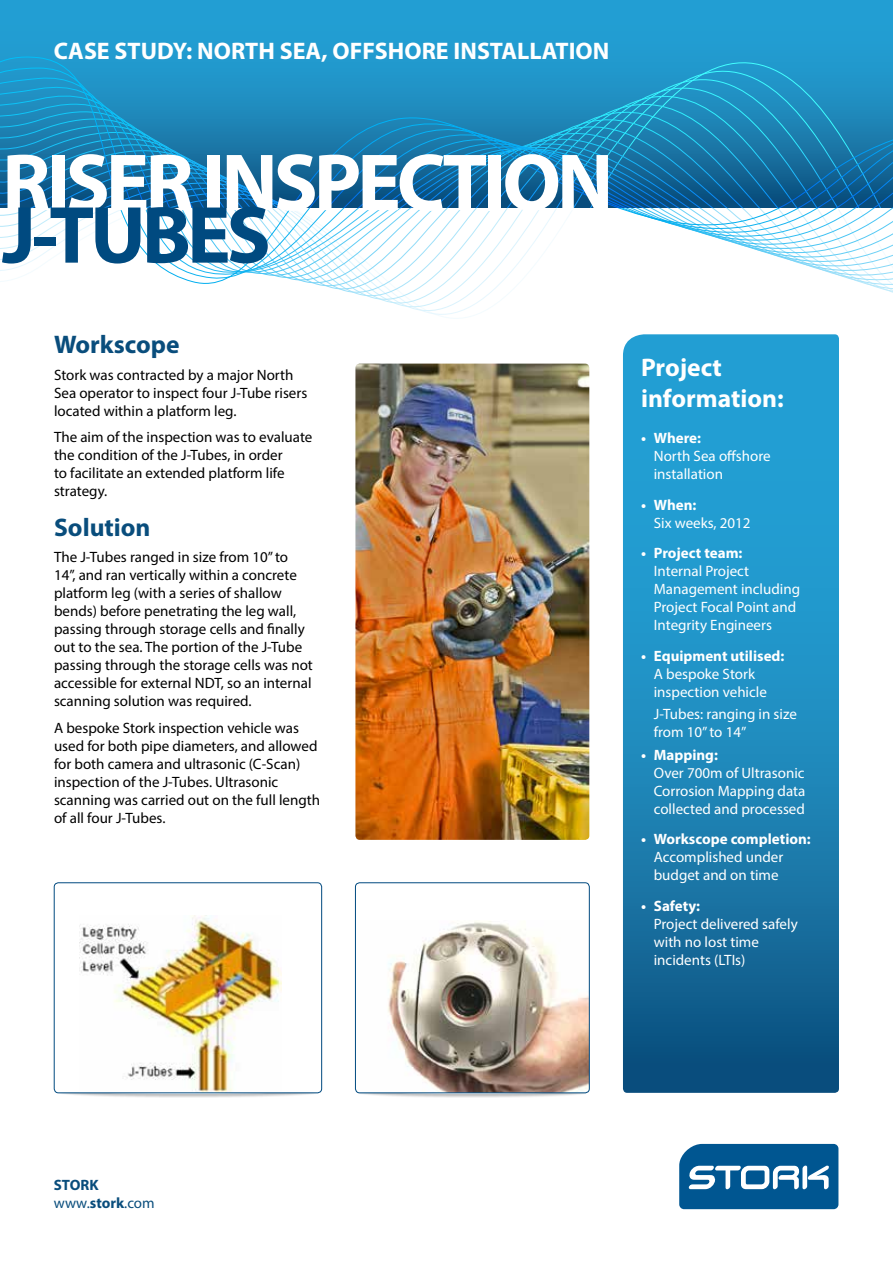
<style>
.page{position:relative;width:893px;height:1263px;background:#fff}
.page>*{position:absolute;margin:0;border:0;box-sizing:border-box;transform-origin:0 0}
.t1{font:700 81.75px "Myriad Pro";letter-spacing:-.05em;color:#fff}
.t2{font:700 81.75px "Myriad Pro";letter-spacing:-.05em;color:#004a80}
.t3{font:700 25.5px/30.6px "Myriad Pro";color:#fff}
.t4{font:700 25.5px "Myriad Pro";color:#094d7c}
.t5{font:700 24px "Myriad Pro";color:#fff}
.t6{font:15px/18px "Myriad Pro";color:#000}
.t7{font:15px/18px "Myriad Pro";color:#fff}
.t8{font:700 15px "Myriad Pro";color:#fff}
.t9{font:700 15px/18px "Myriad Pro";color:#094d7c}
.s1{font-weight:400}
</style>
<div class="page">
<div style="left:58px;top:1085px;width:260px;height:13px;background:#000;opacity:.25"></div>
<svg style="left:60px;top:1085px;width:256px;height:9px"></svg>
<div style="left:356px;top:1085px;width:232px;height:13px;background:#000;opacity:.25"></div>
<svg style="left:358px;top:1085px;width:228px;height:9px"></svg>
<svg style="left:623px;top:334px;width:216px;height:759px;background:#1c85b7"></svg>
<div style="left:0;top:0;width:893px;height:207px;background:#229ed2"></div>
<svg style="left:0;top:56px;width:893px;height:251px"></svg>
<img style="left:355px;top:921px;width:234px;height:172px">
<div style="left:355px;top:882px;width:235px;height:211px;border:1px solid #004a80;border-radius:4px"></div>
<div style="left:54px;top:883px;width:268px;height:210px;background:#fff;border-radius:4px"></div>
<img style="left:80px;top:916px;width:201px;height:175px">
<div style="left:54px;top:882px;width:268px;height:211px;border:1px solid #004a80;border-radius:4px"></div>
<img style="left:355px;top:364px;width:234px;height:476px">
<svg style="left:679px;top:1144px;width:159px;height:65px;background:#2a72a3"></svg>
<h3 class="t5" style="left:54px;top:36px;width:557px">CASE STUDY: NORTH SEA, OFFSHORE INSTALLATION</h3>
<h1 class="t1" style="left:2px;top:129px;width:613px">RISERINSPECTION</h1>
<h1 class="t2" style="left:2px;top:182px;width:270px">J-TUBES</h1>
<h2 class="t4" style="left:54px;top:328px;width:127px">Workscope</h2>
<p class="t6" style="left:54px;top:366px;width:255px">Stork was contracted by a major North<br>Sea operator to inspect four J-Tube risers located within a platform leg.</p>
<p class="t6" style="left:54px;top:428px;width:260px">The aim of the inspection was to evaluate the condition of the J-Tubes, in order<br>to facilitate an extended platform life strategy.</p>
<h2 class="t4" style="left:54px;top:510px;width:98px">Solution</h2>
<p class="t6" style="left:54px;top:548px;width:260px">The J-Tubes ranged in size from 10” to 14”, and ran vertically within a concrete platform leg (with a series of shallow bends) before penetrating the leg wall, passing through storage cells and finally out to the sea. The portion of the J-Tube passing through the storage cells was not accessible for external NDT, so an internal scanning solution was required.</p>
<p class="t6" style="left:54px;top:718px;width:268px">A bespoke Stork inspection vehicle was used for both pipe diameters, and allowed for both camera and ultrasonic (C-Scan) inspection of the J-Tubes. Ultrasonic scanning was carried out on the full length of all four J-Tubes.</p>
<h2 class="t3" style="left:641px;top:352px;width:144px">Project information:</h2>
<p class="t8" style="left:641px;top:428px;width:62px">• Where:</p>
<p class="t7" style="left:654px;top:447px;width:118px">North Sea offshore installation</p>
<p class="t8" style="left:641px;top:495px;width:57px">• When:</p>
<p class="t7" style="left:654px;top:513px;width:98px">Six weeks, 2012</p>
<p class="t8" style="left:641px;top:544px;width:103px">• Project team:</p>
<p class="t7" style="left:654px;top:562px;width:148px">Internal Project<br>Management including<br>Project Focal Point and<br>Integrity Engineers</p>
<p class="t8" style="left:641px;top:646px;width:145px">• Equipment utilised:</p>
<p class="t7" style="left:654px;top:665px;width:115px">A bespoke Stork inspection vehicle</p>
<p class="t7" style="left:654px;top:705px;width:145px">J-Tubes: ranging in size from 10” to 14”</p>
<p class="t8" style="left:641px;top:745px;width:78px">• Mapping:</p>
<p class="t7" style="left:654px;top:763px;width:153px;text-align:justify">Over 700m of Ultrasonic Corrosion Mapping data collected and processed</p>
<p class="t8" style="left:641px;top:830px;width:171px">• Workscope completion:</p>
<p class="t7" style="left:654px;top:848px;width:131px">Accomplished under budget and on time</p>
<p class="t8" style="left:641px;top:896px;width:61px">• Safety:</p>
<p class="t7" style="left:654px;top:915px;width:145px">Project delivered safely with no lost time incidents (LTIs)</p>
<p class="t9" style="left:54px;top:1176px;width:102px">STORK <span class="s1">www.</span>stork<span class="s1">.com</span></p>
</div>
